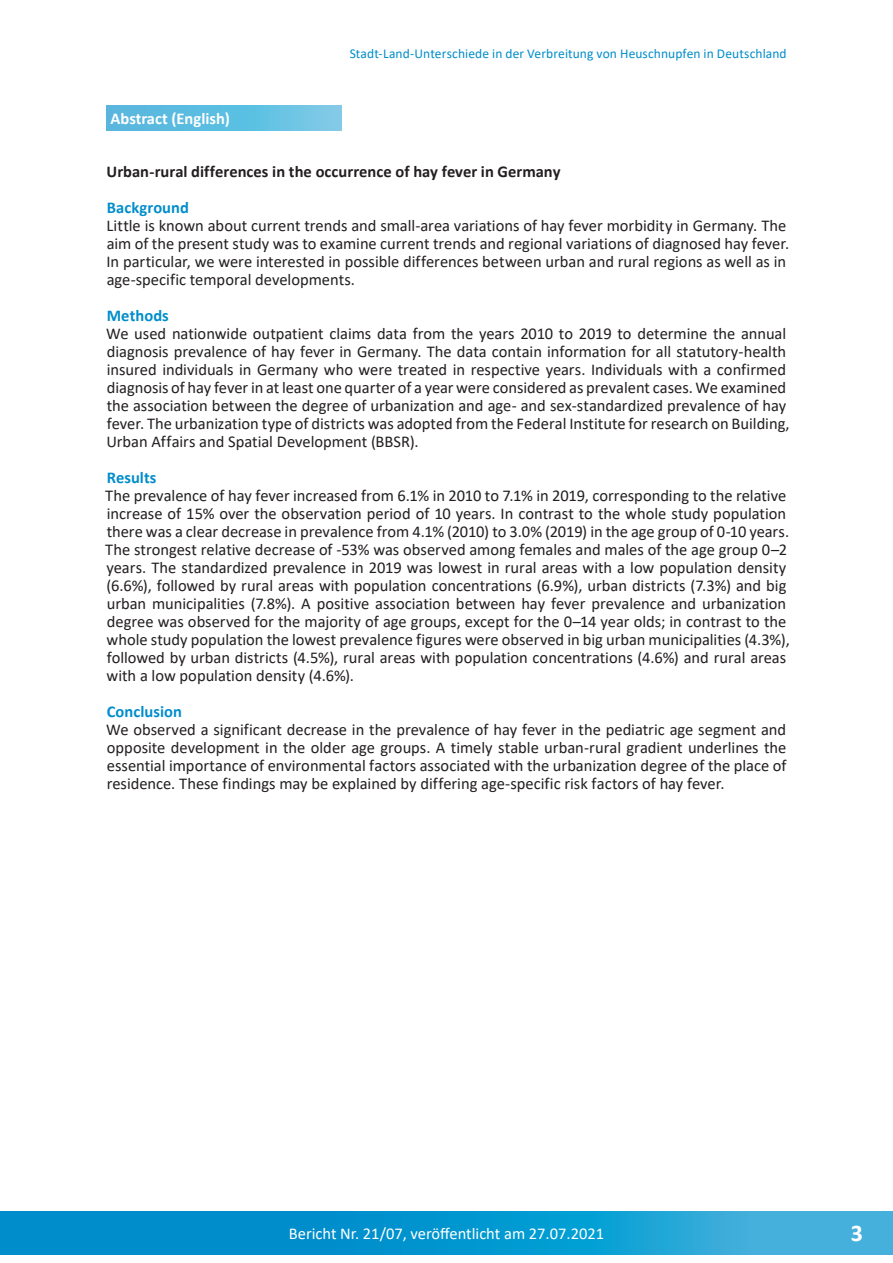
<style>
.page{position:relative;width:893px;height:1263px;background:#fff}
.page>*{position:absolute;margin:0;border:0;box-sizing:border-box;transform-origin:0 0}
.t1{font:700 24px "Calibri";color:#fff}
.Fließtext_en{font:16.5px/18px "Calibri";letter-spacing:-.005em;color:#231f20}
.Titel_des_Berichts_e{font:700 16.5px "Calibri";color:#231f20}
.t2{font:16.5px "Calibri";color:#fff}
.Zwischenüberschrift{font:700 16.5px "Calibri";letter-spacing:.005em;color:#008dcb}
.t3{font:700 16.5px "Calibri";color:#fff}
.t4{font:13.5px "Calibri";letter-spacing:.005em;color:#008dcb}
</style>
<div class="page">
<svg style="left:0;top:1212px;width:893px;height:42px;background:#119ad1"></svg>
<svg style="left:106px;top:106px;width:236px;height:24px;background:#62bfe1"></svg>
<p class="t4" style="left:350px;top:44px;width:438px">Stadt-Land-Unterschiede in der Verbreitung von Heuschnupfen in Deutschland</p>
<p class="t3" style="left:111px;top:107px;width:121px">Abstract (English)</p>
<p class="Titel_des_Berichts_e" style="left:107px;top:160px;width:455px">Urban-rural differences in the occurrence of hay fever in Germany</p>
<p class="Zwischenüberschrift" style="left:107px;top:196px;width:84px">Background</p>
<p class="Fließtext_en" style="left:107px;top:216px;width:684px">Little is known about current trends and small-area variations of hay fever morbidity in Germany. The aim of the present study was to examine current trends and regional variations of diagnosed hay fever.<br>In particular, we were interested in possible differences between urban and rural regions as well as in age-specific temporal developments.</p>
<p class="Zwischenüberschrift" style="left:107px;top:304px;width:64px">Methods</p>
<p class="Fließtext_en" style="left:106px;top:324px;width:685px">We used nationwide outpatient claims data from the years 2010 to 2019 to determine the annual diagnosis prevalence of hay fever in Germany. The data contain information for all statutory-health insured individuals in Germany who were treated in respective years. Individuals with a confirmed diagnosis of hay fever in at least one quarter of a year were considered as prevalent cases. We examined the association between the degree of urbanization and age- and sex-standardized prevalence of hay fever. The urbanization type of districts was adopted from the Federal Institute for research on Building, Urban Affairs and Spatial Development (BBSR).</p>
<p class="Zwischenüberschrift" style="left:107px;top:466px;width:51px">Results</p>
<p class="Fließtext_en" style="left:105px;top:486px;width:686px">The prevalence of hay fever increased from 6.1% in 2010 to 7.1% in 2019, corresponding to the relative increase of 15% over the observation period of 10 years. In contrast to the whole study population there was a clear decrease in prevalence from 4.1% (2010) to 3.0% (2019) in the age group of 0-10 years.<br>The strongest relative decrease of -53% was observed among females and males of the age group 0–2 years. The standardized prevalence in 2019 was lowest in rural areas with a low population density (6.6%), followed by rural areas with population concentrations (6.9%), urban districts (7.3%) and big urban municipalities (7.8%). A positive association between hay fever prevalence and urbanization degree was observed for the majority of age groups, except for the 0–14 year olds; in contrast to the whole study population the lowest prevalence figures were observed in big urban municipalities (4.3%), followed by urban districts (4.5%), rural areas with population concentrations (4.6%) and rural areas with a low population density (4.6%).</p>
<p class="Zwischenüberschrift" style="left:107px;top:700px;width:77px">Conclusion</p>
<p class="Fließtext_en" style="left:106px;top:720px;width:682px;text-align:justify">We observed a significant decrease in the prevalence of hay fever in the pediatric age segment and opposite development in the older age groups. A timely stable urban-rural gradient underlines the essential importance of environmental factors associated with the urbanization degree of the place of residence. These findings may be explained by differing age-specific risk factors of hay fever.</p>
<p class="t2" style="left:289px;top:1222px;width:317px">Bericht Nr. 21/07, veröffentlicht am 27.07.2021</p>
<h1 class="t1" style="left:851px;top:1216px;width:14px">3</h1>
</div>
